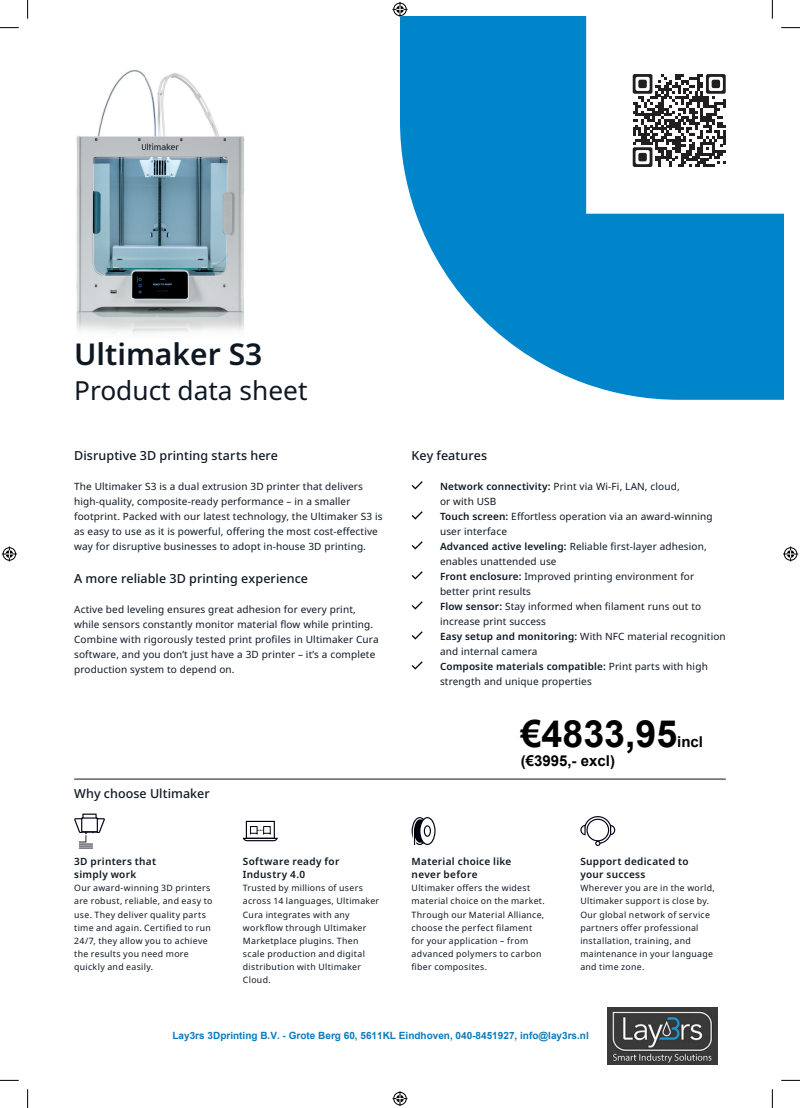
<style>
.page{position:relative;width:800px;height:1108px;background:#fff}
.page>*{position:absolute;margin:0;border:0;box-sizing:border-box;transform-origin:0 0}
.t1{font:700 37.5px "Arial";color:#000}
.t2{font:600 30px "Noto Sans";color:#0e1823}
.t3{font:26.25px "Noto Sans";color:#0e1823}
.t4{font:700 15px "Arial";color:#000}
.t5{font:700 15px "Arial";color:#000}
.t6{font:500 12.5px "Noto Sans";letter-spacing:.005em;color:#0e1823}
.t7{font:10px/15px "Noto Sans";letter-spacing:.015em;color:#0e1823}
.t8{font:600 10px/13.1px "Noto Sans";letter-spacing:.03em;color:#0e1823}
.t9{font:700 10px "Arial";color:#0b7cbd}
.t10{font:8.75px/13.1px "Noto Sans";letter-spacing:.035em;color:#0e1823}
.s1{font-weight:600}
.s2{font-style:inherit}
</style>
<div class="page">
<svg style="left:400px;top:17px;width:382px;height:383px;fill:#0084ca"></svg>
<svg style="left:632px;top:74px;width:93px;height:93px"></svg>
<svg style="left:74px;top:813px;width:31px;height:35px"></svg>
<svg style="left:580px;top:816px;width:35px;height:30px"></svg>
<svg style="left:411px;top:817px;width:24px;height:28px"></svg>
<svg style="left:243px;top:821px;width:35px;height:20px"></svg>
<img style="left:76px;top:70px;width:169px;height:264px">
<svg style="left:411px;top:481px;width:11px;height:8px"></svg>
<svg style="left:411px;top:511px;width:11px;height:8px"></svg>
<svg style="left:411px;top:541px;width:11px;height:8px"></svg>
<svg style="left:411px;top:571px;width:11px;height:8px"></svg>
<svg style="left:411px;top:601px;width:11px;height:8px"></svg>
<svg style="left:411px;top:631px;width:11px;height:8px"></svg>
<svg style="left:411px;top:661px;width:11px;height:8px"></svg>
<hr style="left:74px;top:779px;width:651px;height:1px;background:#0e1823">
<svg style="left:0;top:27px;width:19px;height:1px"></svg>
<svg style="left:781px;top:27px;width:18px;height:1px"></svg>
<svg style="left:0;top:1079px;width:19px;height:2px"></svg>
<svg style="left:781px;top:1079px;width:18px;height:2px"></svg>
<svg style="left:27px;top:0;width:1px;height:19px"></svg>
<svg style="left:27px;top:1089px;width:1px;height:19px"></svg>
<svg style="left:771px;top:0;width:1px;height:19px"></svg>
<svg style="left:771px;top:1089px;width:1px;height:19px"></svg>
<svg style="left:392px;top:2px;width:15px;height:15px"></svg>
<svg style="left:392px;top:1091px;width:15px;height:15px"></svg>
<svg style="left:2px;top:546px;width:15px;height:15px"></svg>
<svg style="left:783px;top:546px;width:14px;height:15px"></svg>
<img style="left:607px;top:1007px;width:110px;height:57px">
<h2 class="t2" style="left:74px;top:333px;width:190px">Ultimaker S3</h2>
<h3 class="t3" style="left:74px;top:371px;width:235px">Product data sheet</h3>
<p class="t6" style="left:74px;top:446px;width:205px">Disruptive 3D printing starts here</p>
<p class="t7" style="left:74px;top:478px;width:310px">The Ultimaker S3 is a dual extrusion 3D printer that delivers high-quality, composite-ready performance – in a smaller footprint. Packed with our latest technology, the Ultimaker S3 is as easy to use as it is powerful, offering the most cost-effective way for disruptive businesses to adopt in-house 3D printing.</p>
<p class="t6" style="left:74px;top:570px;width:235px">A more reliable 3D printing experience</p>
<p class="t7" style="left:74px;top:602px;width:306px">Active bed leveling ensures great adhesion for every print, while sensors constantly monitor material flow while printing.<br>Combine with rigorously tested print profiles in Ultimaker Cura software, and you don’t just have a 3D printer – it’s a complete production system to depend on.</p>
<p class="t6" style="left:74px;top:784px;width:137px">Why choose Ultimaker</p>
<p class="t8" style="left:74px;top:855px;width:83px">3D printers that simply work</p>
<p class="t10" style="left:74px;top:881px;width:140px">Our award-winning 3D printers are robust, reliable, and easy to use. They deliver quality parts time and again. Certified to run<br>24/7, they allow you to achieve the results you need more quickly and easily.</p>
<p class="t8" style="left:243px;top:855px;width:98px">Software ready for<br>Industry 4.0</p>
<p class="t10" style="left:243px;top:881px;width:138px">Trusted by millions of users across 14 languages, Ultimaker<br>Cura integrates with any workflow through Ultimaker<br>Marketplace plugins. Then scale production and digital distribution with Ultimaker<br>Cloud.</p>
<p class="t6" style="left:411px;top:446px;width:77px">Key features</p>
<p class="t7" style="left:440px;top:478px;width:287px"><span class="s1">Network connectivity:</span> Print via Wi-Fi, LAN, cloud,<br>or with USB<br><span class="s1">Touch screen:</span> Effortless operation via an award-winning user interface<br><span class="s1">Advanced active leveling:</span> Reliable first-layer adhesion, enables unattended use<br><span class="s1">Front enclosure:</span> Improved printing environment for better print results<br><span class="s1">Flow sensor:</span> Stay informed when filament runs out to increase print success<br><span class="s1">Easy setup and monitoring:</span> With NFC material recognition and internal camera<br><span class="s1">Composite materials compatible:</span> Print parts with high strength and unique properties</p>
<h1 class="t1" style="left:520px;top:707px;width:158px"><span class="s2">€</span>4833,95</h1>
<h3 class="t5" style="left:677px;top:731px;width:27px">incl</h3>
<h3 class="t4" style="left:520px;top:750px;width:96px">(€3995,- excl)</h3>
<p class="t8" style="left:411px;top:855px;width:101px">Material choice like never before</p>
<p class="t10" style="left:411px;top:881px;width:135px">Ultimaker offers the widest material choice on the market.<br>Through our Material Alliance, choose the perfect filament for your application – from advanced polymers to carbon fiber composites.</p>
<p class="t8" style="left:580px;top:855px;width:110px">Support dedicated to your success</p>
<p class="t10" style="left:580px;top:881px;width:136px">Wherever you are in the world,<br>Ultimaker support is close by.<br>Our global network of service partners offer professional installation, training, and maintenance in your language and time zone.</p>
<p class="t9" style="left:172px;top:1028px;width:417px">Lay3rs 3Dprinting B.V. - Grote Berg 60, 5611KL Eindhoven, 040-8451927, info@lay3rs.nl</p>
</div>
